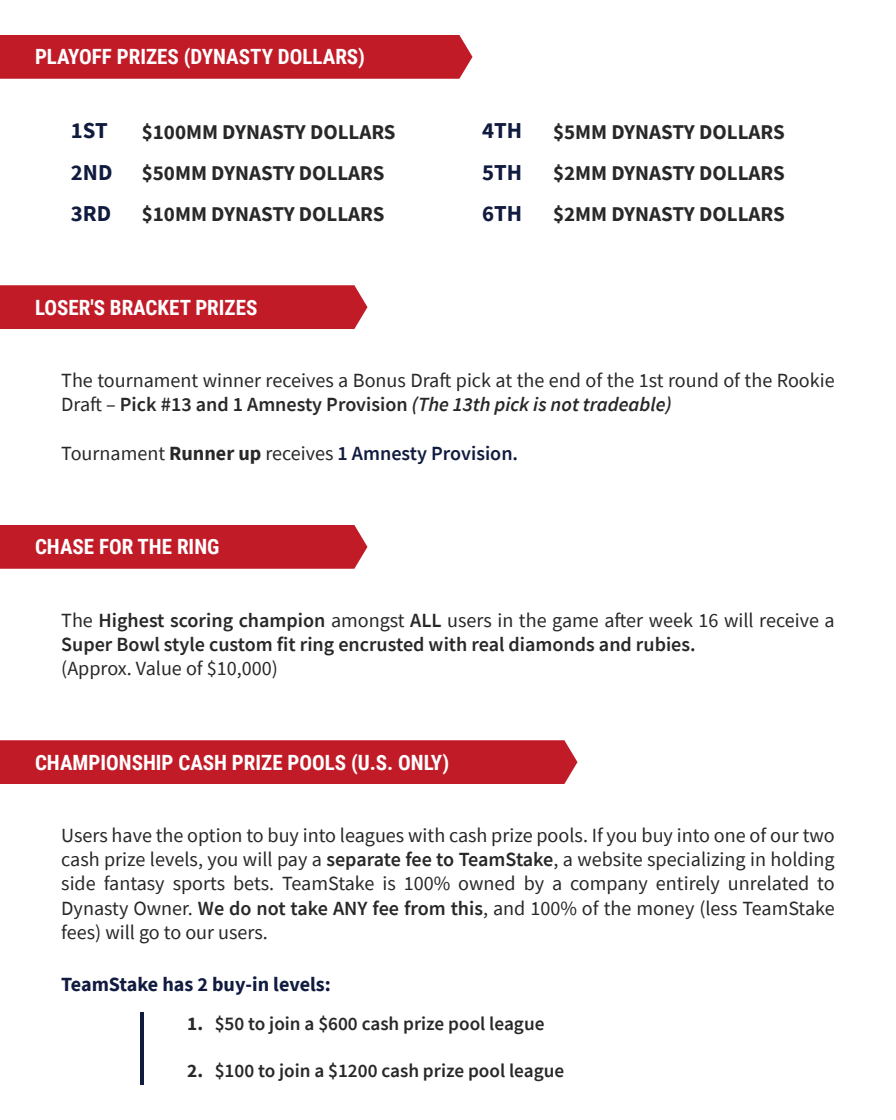
<style>
.page{position:relative;width:896px;height:1120px;background:#fff}
.page>*{position:absolute;margin:0;border:0;box-sizing:border-box;transform-origin:0 0}
.t1{font:700 22.75px "Source Sans Pro";color:#111b40}
.t2{font:700 21px "Source Sans Pro";color:#282828}
.t3{font:700 21px "Roboto Condensed";color:#fff}
.t4{font:20.12px/24.2px "Source Sans Pro";color:#282828;text-align:justify}
.t5{font:600 20.12px/24.2px "Source Sans Pro";color:#282828}
.t6{font:700 20.12px "Source Sans Pro";color:#111b40}
.t7{font:600 19.25px "Source Sans Pro";color:#282828}
.s1{font-weight:600}
.s2{font-weight:600;font-style:italic}
.s3{font-weight:700}
.s4{font-weight:600;color:#111b40}
.s5{font-weight:400}
</style>
<div class="page">
<hr style="left:140px;top:1012px;width:3px;height:73px;background:#111b40">
<div style="left:0;top:740px;width:578px;height:44px;background:#c21b28"></div>
<div style="left:0;top:525px;width:368px;height:44px;background:#c21b28"></div>
<div style="left:0;top:285px;width:368px;height:44px;background:#c21b28"></div>
<div style="left:0;top:35px;width:472px;height:44px;background:#c21b28"></div>
<p class="t3" style="left:35px;top:42px;width:332px">PLAYOFF PRIZES (DYNASTY DOLLARS)</p>
<p class="t1" style="left:71px;top:115px;width:38px">1ST</p>
<p class="t2" style="left:142px;top:117px;width:255px">$100MM DYNASTY DOLLARS</p>
<p class="t1" style="left:71px;top:157px;width:43px">2ND</p>
<p class="t2" style="left:142px;top:158px;width:244px">$50MM DYNASTY DOLLARS</p>
<p class="t1" style="left:71px;top:198px;width:42px">3RD</p>
<p class="t2" style="left:142px;top:200px;width:244px">$10MM DYNASTY DOLLARS</p>
<p class="t3" style="left:35px;top:292px;width:224px">LOSER'S BRACKET PRIZES</p>
<p class="t1" style="left:482px;top:115px;width:41px">4TH</p>
<p class="t2" style="left:553px;top:117px;width:233px">$5MM DYNASTY DOLLARS</p>
<p class="t1" style="left:482px;top:157px;width:41px">5TH</p>
<p class="t2" style="left:553px;top:158px;width:233px">$2MM DYNASTY DOLLARS</p>
<p class="t1" style="left:482px;top:198px;width:41px">6TH</p>
<p class="t2" style="left:553px;top:200px;width:233px">$2MM DYNASTY DOLLARS</p>
<p class="t4" style="left:61px;top:368px;width:775px">The tournament winner receives a Bonus Draft pick at the end of the 1st round of the Rookie<br>Draft – <span class="s1">Pick #13 and 1 Amnesty Provision</span> <span class="s2">(The 13th pick is not tradeable)</span></p>
<p class="t4" style="left:61px;top:441px;width:458px">Tournament <span class="s3">Runner up</span> receives <span class="s4">1 Amnesty Provision.</span></p>
<p class="t3" style="left:35px;top:532px;width:186px">CHASE FOR THE RING</p>
<p class="t5" style="left:61px;top:608px;width:775px"><span class="s5">The</span> Highest scoring champion <span class="s5">amongst</span> ALL <span class="s5">users in the game after week 16 will receive a<br></span>Super Bowl style custom fit ring encrusted with real diamonds and rubies.</p>
<p class="t4" style="left:61px;top:656px;width:218px">(Approx. Value of $10,000)</p>
<p class="t3" style="left:35px;top:747px;width:416px">CHAMPIONSHIP CASH PRIZE POOLS (U.S. ONLY)</p>
<p class="t4" style="left:61px;top:823px;width:775px">Users have the option to buy into leagues with cash prize pools. If you buy into one of our two cash prize levels, you will pay a <span class="s1">separate fee to TeamStake</span>, a website specializing in holding side fantasy sports bets. TeamStake is 100% owned by a company entirely unrelated to Dynasty Owner. <span class="s1">We do not take ANY fee from this</span>, and 100% of the money (less TeamStake fees) will go to our users.</p>
<p class="t6" style="left:61px;top:971px;width:271px">TeamStake has 2 buy-in levels:</p>
<p class="t7" style="left:187px;top:1011px;width:359px"><span class="s3">1.</span> $50 to join a $600 cash prize pool league</p>
<p class="t7" style="left:187px;top:1058px;width:378px"><span class="s3">2.</span> $100 to join a $1200 cash prize pool league</p>
</div>
